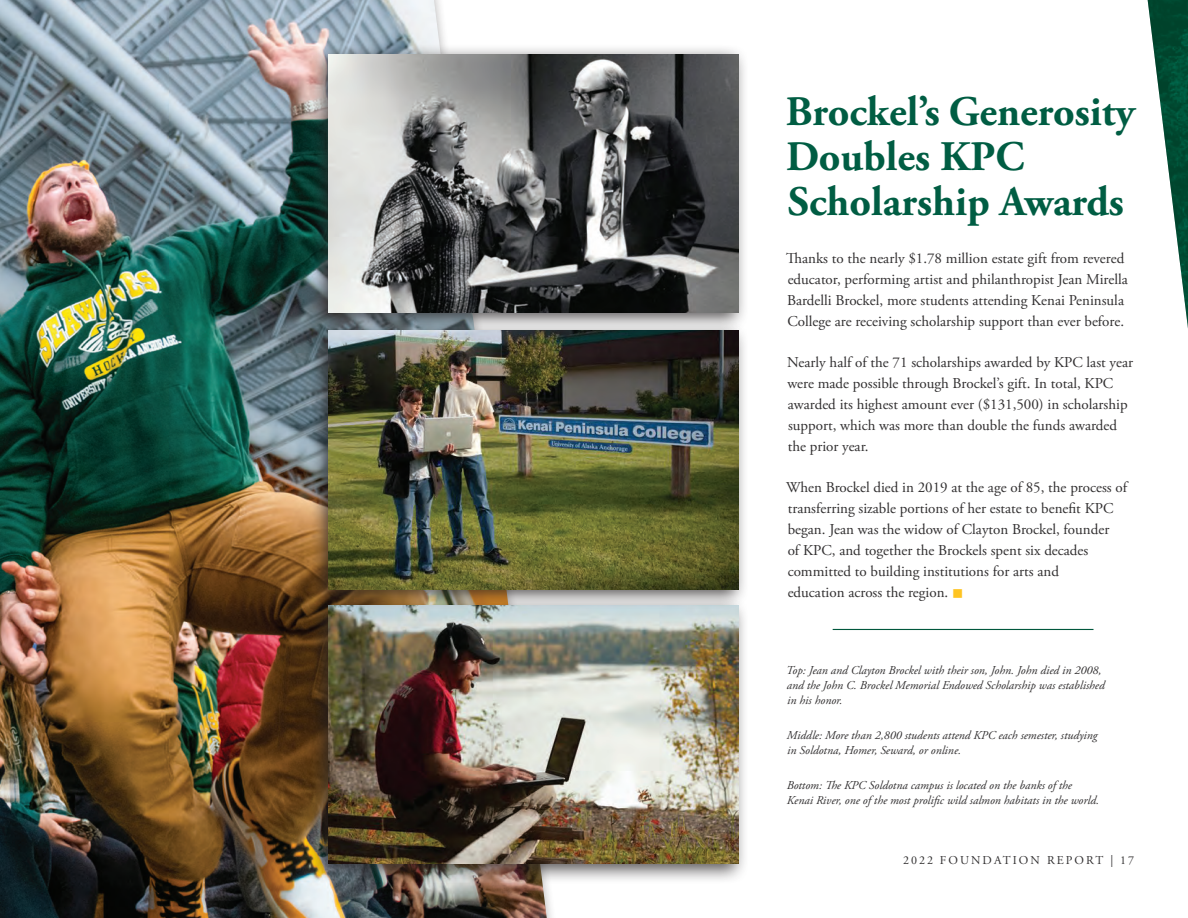
<style>
.page{position:relative;width:1188px;height:918px;background:#fff}
.page>*{position:absolute;margin:0;border:0;box-sizing:border-box;transform-origin:0 0}
.t1{font:700 42px/45px "Adobe Garamond Pro";color:#005d43}
.t2{font:15px/21px "Adobe Garamond Pro";color:#312f30}
.t3{font:italic 12px/15px "Adobe Garamond Pro";color:#312f30}
.t4{font:12px "Adobe Garamond Pro";letter-spacing:.175em;color:#312f30}
.s1{color:#fec422}
</style>
<div class="page">
<img style="left:1148px;top:0;width:40px;height:328px">
<img style="left:0;top:0;width:547px;height:918px">
<div style="left:308px;top:595px;width:441px;height:289px;background:#231f20;opacity:.75"></div>
<img style="left:328px;top:609px;width:411px;height:255px">
<div style="left:308px;top:44px;width:441px;height:288px;background:#231f20;opacity:.75"></div>
<img style="left:328px;top:54px;width:411px;height:258px">
<div style="left:308px;top:320px;width:441px;height:289px;background:#231f20;opacity:.75"></div>
<img style="left:328px;top:331px;width:411px;height:258px">
<hr style="left:833px;top:629px;width:261px;height:1px;background:#00573c">
<h1 class="t1" style="left:786px;top:90px;width:351px">Brockel’s Generosity<br>Doubles KPC<br>Scholarship Awards</h1>
<p class="t2" style="left:786px;top:248px;width:343px">Thanks to the nearly $1.78 million estate gift from revered educator, performing artist and philanthropist Jean Mirella Bardelli Brockel, more students attending Kenai Peninsula College are receiving scholarship support than ever before.</p>
<p class="t2" style="left:787px;top:352px;width:347px">Nearly half of the 71 scholarships awarded by KPC last year were made possible through Brockel’s gift. In total, KPC awarded its highest amount ever ($131,500) in scholarship support, which was more than double the funds awarded the prior year.</p>
<p class="t2" style="left:786px;top:478px;width:343px">When Brockel died in 2019 at the age of 85, the process of transferring sizable portions of her estate to benefit KPC began. Jean was the widow of Clayton Brockel, founder<br>of KPC, and together the Brockels spent six decades committed to building institutions for arts and<br>education across the region. <span class="s1">■</span></p>
<p class="t3" style="left:786px;top:663px;width:320px">Top: Jean and Clayton Brockel with their son, John. John died in 2008, and the John C. Brockel Memorial Endowed Scholarship was established in his honor.</p>
<p class="t3" style="left:787px;top:728px;width:312px">Middle: More than 2,800 students attend KPC each semester, studying in Soldotna, Homer, Seward, or online.</p>
<p class="t3" style="left:787px;top:778px;width:314px">Bottom: The KPC Soldotna campus is located on the banks of the<br>Kenai River, one of the most prolific wild salmon habitats in the world.</p>
<p class="t4" style="left:903px;top:853px;width:232px">2022 FOUNDATION REPORT | 17</p>
</div>
